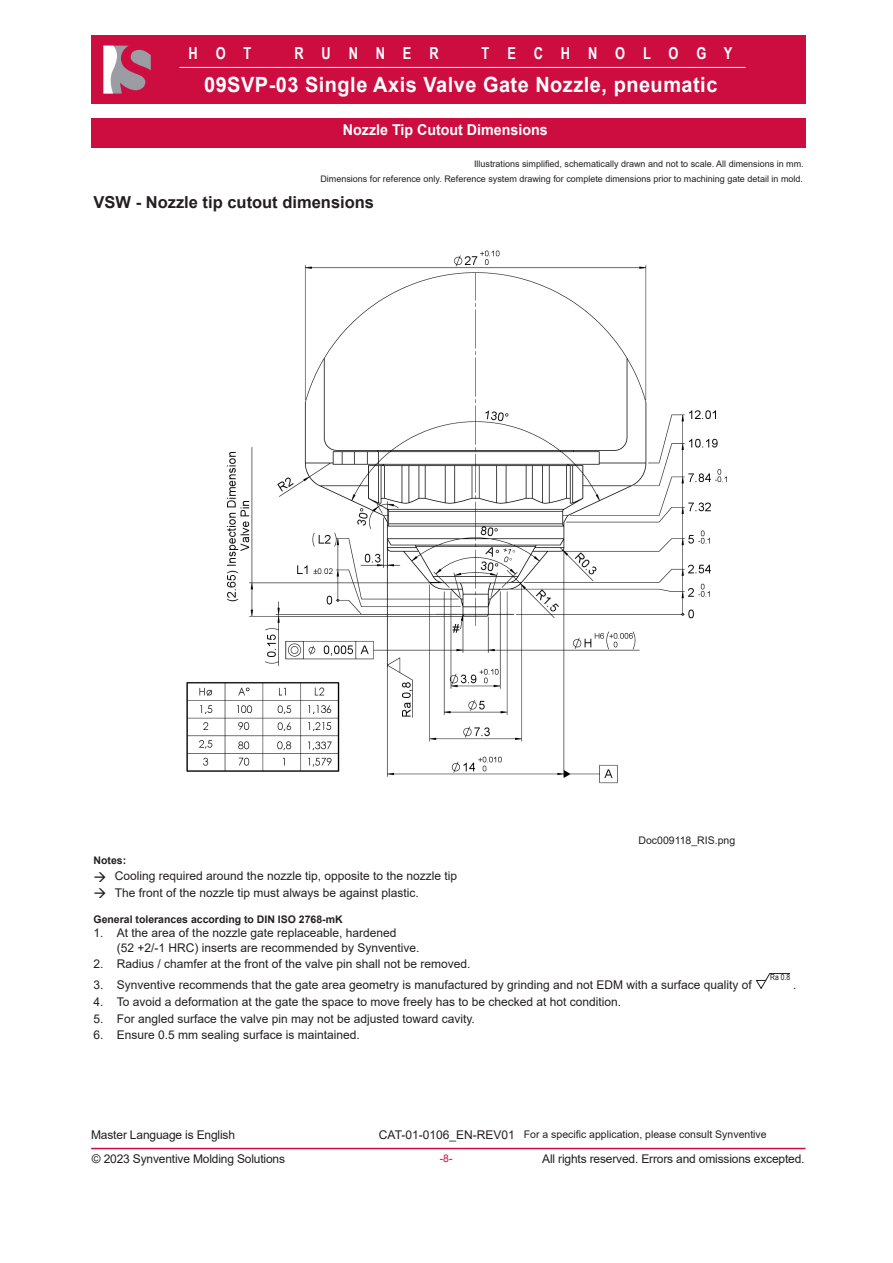
<style>
.page{position:relative;width:893px;height:1263px;background:#fff}
.page>*{position:absolute;margin:0;border:0;box-sizing:border-box;transform-origin:0 0}
.t1{font:700 21px "Arial";letter-spacing:.025em;color:#fff;scale:.95 1}
.Warning_Head{font:700 16.5px "Arial";color:#231f20}
.t2{font:700 16.5px "Arial Narrow";color:#fff;scale:.95 1}
.Header_Title_White{font:700 15px "Arial";color:#fff;scale:.95 1}
.Continious_Wingdings{font:12px/14.4px "Arial";color:#231f20}
.t3{font:10.5px "Arial";color:#231f20}
.Table_Black_Bold{font:700 10.5px "Arial";color:#231f20}
.t4{font:10.5px "Arial";color:#cd0d40}
.Small_Font_Text{font:9px "Arial";color:#231f20}
.t5{font:8.25px "Arial Narrow";color:#231f20}
.s1{font-size:12px}
</style>
<div class="page">
<div style="left:91px;top:118px;width:715px;height:29px;background:#cd0d40"></div>
<div style="left:91px;top:35px;width:715px;height:68px;background:#cd0d40"></div>
<hr style="left:179px;top:67px;width:567px;height:1px;background:#fff">
<svg style="left:103px;top:46px;width:48px;height:48px"></svg>
<hr style="left:91px;top:1148px;width:714px;height:1px;background:#cd0d40">
<img style="left:186px;top:250px;width:541px;height:534px">
<svg style="left:756px;top:973px;width:34px;height:16px"></svg>
<h2 class="t2" style="left:189px;top:41px;width:68px">H O T</h2>
<h2 class="t2" style="left:294px;top:41px;width:153px">R U N N E R</h2>
<h2 class="t2" style="left:482px;top:41px;width:266px">T E C H N O L O G Y</h2>
<h1 class="t1" style="left:204px;top:70px;width:542px">09SVP-03 Single Axis Valve Gate Nozzle, pneumatic</h1>
<p class="Header_Title_White" style="left:343px;top:119px;width:217px">Nozzle Tip Cutout Dimensions</p>
<p class="Small_Font_Text" style="left:320px;top:173px;width:484px">Dimensions for reference only. Reference system drawing for complete dimensions prior to machining gate detail in mold.</p>
<p class="Warning_Head" style="left:94px;top:191px;width:282px">VSW - Nozzle tip cutout dimensions</p>
<p class="Small_Font_Text" style="left:474px;top:158px;width:331px">Illustrations simplified, schematically drawn and not to scale. All dimensions in mm.</p>
<p class="t3" style="left:638px;top:833px;width:98px">Doc009118_RIS.png</p>
<p class="Table_Black_Bold" style="left:94px;top:853px;width:34px">Notes:</p>
<p class="Continious_Wingdings" style="left:115px;top:869px;width:344px">Cooling required around the nozzle tip, opposite to the nozzle tip</p>
<p class="Continious_Wingdings" style="left:115px;top:885px;width:306px">The front of the nozzle tip must always be against plastic.</p>
<p class="Table_Black_Bold" style="left:94px;top:912px;width:251px">General tolerances according to DIN ISO 2768-mK</p>
<p class="Continious_Wingdings" style="left:117px;top:926px;width:304px;text-indent:-23px">1. At the area of the nozzle gate replaceable, hardened<br>(52 +2/-1 HRC) inserts are recommended by Synventive.</p>
<p class="Continious_Wingdings" style="left:94px;top:957px;width:378px">2. Radius / chamfer at the front of the valve pin shall not be removed.</p>
<p class="Continious_Wingdings" style="left:94px;top:978px;width:660px">3. Synventive recommends that the gate area geometry is manufactured by grinding and not EDM with a surface quality of</p>
<p class="Continious_Wingdings" style="left:94px;top:994px;width:529px">4. To avoid a deformation at the gate the space to move freely has to be checked at hot condition.</p>
<p class="Continious_Wingdings" style="left:94px;top:1011px;width:383px">5. For angled surface the valve pin may not be adjusted toward cavity.</p>
<p class="Continious_Wingdings" style="left:94px;top:1027px;width:268px">6. Ensure 0.5 mm sealing surface is maintained.</p>
<p class="t5" style="left:770px;top:971px;width:21px">Ra 0.8</p>
<p class="Continious_Wingdings" style="left:793px;top:978px;width:5px">.</p>
<p class="Continious_Wingdings" style="left:91px;top:1127px;width:145px">Master Language is English</p>
<p class="t3" style="left:379px;top:1126px;width:389px"><span class="s1">CAT-01-0106_EN-REV01</span> For a specific application, please consult Synventive</p>
<p class="Continious_Wingdings" style="left:92px;top:1151px;width:195px">© 2023 Synventive Molding Solutions</p>
<p class="t4" style="left:440px;top:1151px;width:14px">-8-</p>
<p class="Continious_Wingdings" style="left:542px;top:1151px;width:264px">All rights reserved. Errors and omissions excepted.</p>
</div>
